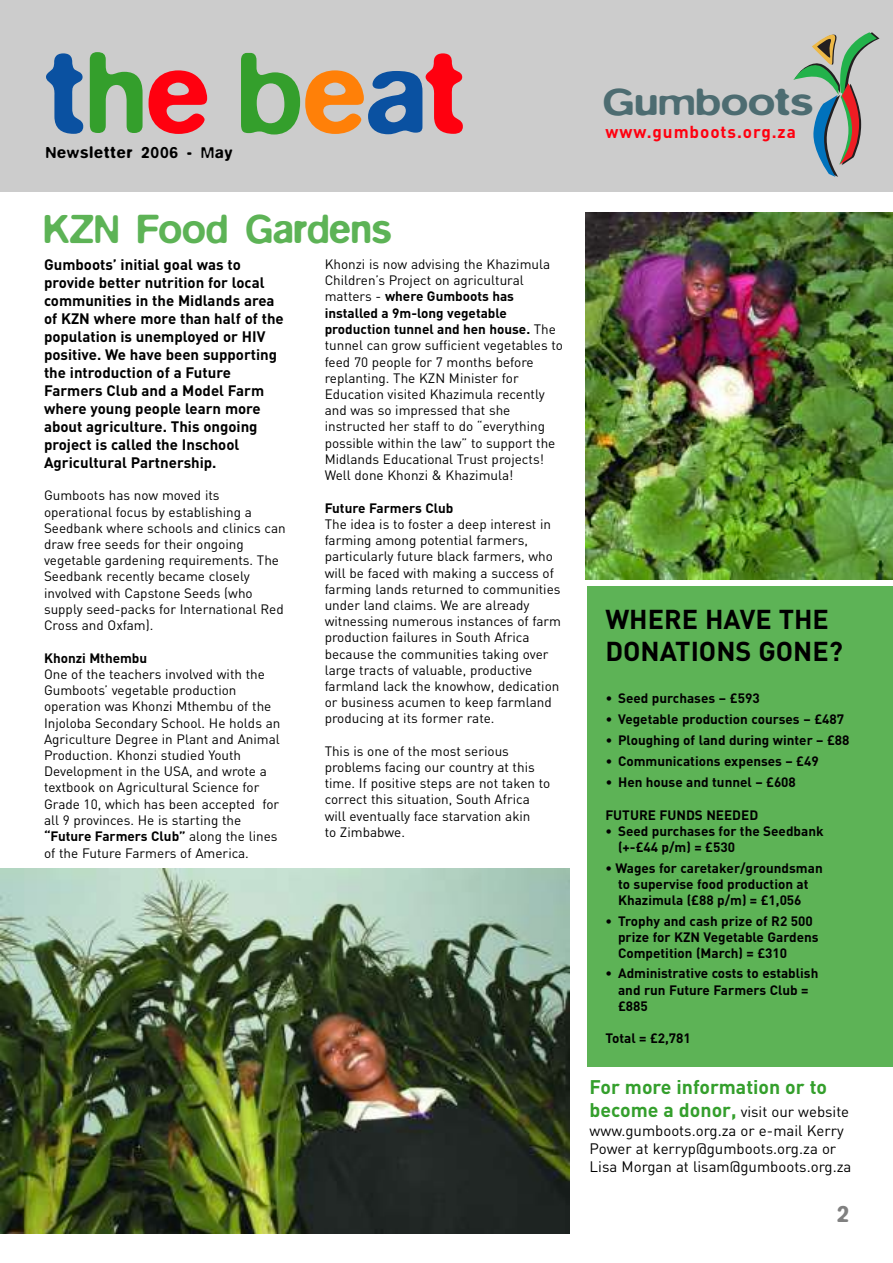
<style>
.page{position:relative;width:893px;height:1263px;background:#fff}
.page>*{position:absolute;margin:0;border:0;box-sizing:border-box;transform-origin:0 0}
.t1{font:500 117.15px "Blur";color:#0a51a1}
.t2{font:500 41.55px "Blur";color:#5db356;scale:.96 1}
.t3{font:500 38.7px "Blur";color:#4d6c71;scale:1.18 1}
.t4{font:700 27px/32.4px "DIN";color:#000}
.t5{font:500 24px "Blur";color:#808080}
.t6{font:700 19.5px "DIN";color:#349f2c}
.t7{font:700 17.1px "DIN";letter-spacing:.055em;color:#ff000f}
.t8{font:500 16.5px "Blur";letter-spacing:.055em;color:#000}
.t9{font:700 15px/18px "DIN";color:#000}
.t10{font:15px/19.4px "DIN";color:#000}
.t11{font:13.5px/16.2px "DIN";color:#000}
.t12{font:700 13.5px/16.2px "DIN";color:#000}
.s1{color:#349f2c}
.s2{color:#ff000f}
.s3{color:#ff8008}
.s4{font-weight:700}
.s5{font-weight:400}
.s6{font-weight:700;font-size:19.5px;color:#349f2c}
</style>
<div class="page">
<div style="left:0;top:0;width:893px;height:192px;background:#ccc"></div>
<svg style="left:793px;top:32px;width:86px;height:145px"></svg>
<div style="left:587px;top:586px;width:306px;height:481px;background:#5db356"></div>
<img style="left:1px;top:868px;width:569px;height:366px">
<img style="left:585px;top:213px;width:308px;height:366px">
<h1 class="t1" style="left:46px;top:24px;width:420px">t<span class="s1">h</span><span class="s2">e</span> <span class="s1">b</span><span class="s3">e</span>a<span class="s2">t</span></h1>
<p class="t8" style="left:46px;top:143px;width:188px">Newsletter 2006 - May</p>
<h2 class="t2" style="left:44px;top:204px;width:365px">KZN Food Gardens</h2>
<p class="t9" style="left:44px;top:255px;width:241px">Gumboots’ initial goal was to provide better nutrition for local communities in the Midlands area of KZN where more than half of the population is unemployed or HIV positive. We have been supporting the introduction of a Future<br>Farmers Club and a Model Farm where young people learn more about agriculture. This ongoing project is called the Inschool<br>Agricultural Partnership.</p>
<p class="t11" style="left:44px;top:488px;width:243px">Gumboots has now moved its operational focus by establishing a Seedbank where schools and clinics can draw free seeds for their ongoing vegetable gardening requirements. The Seedbank recently became closely involved with Capstone Seeds (who supply seed-packs for International Red Cross and Oxfam).</p>
<p class="t12" style="left:44px;top:650px;width:105px">Khonzi Mthembu</p>
<p class="t11" style="left:44px;top:666px;width:238px">One of the teachers involved with the Gumboots’ vegetable production operation was Khonzi Mthembu of the Injoloba Secondary School. He holds an Agriculture Degree in Plant and Animal Production. Khonzi studied Youth Development in the USA, and wrote a textbook on Agricultural Science for Grade 10, which has been accepted for all 9 provinces. He is starting the <span class="s4">“Future Farmers Club”</span> along the lines of the Future Farmers of America.</p>
<p class="t11" style="left:325px;top:256px;width:240px">Khonzi is now advising the Khazimula Children’s Project on agricultural matters - <span class="s4">where Gumboots has installed a 9m-long vegetable production tunnel and hen house.</span> The tunnel can grow sufficient vegetables to feed 70 people for 7 months before replanting. The KZN Minister for Education visited Khazimula recently and was so impressed that she instructed her staff to do “everything possible within the law” to support the Midlands Educational Trust projects!<br>Well done Khonzi &amp; Khazimula!</p>
<p class="t12" style="left:325px;top:500px;width:130px">Future Farmers Club</p>
<p class="t11" style="left:325px;top:516px;width:238px">The idea is to foster a deep interest in farming among potential farmers, particularly future black farmers, who will be faced with making a success of farming lands returned to communities under land claims. We are already witnessing numerous instances of farm production failures in South Africa because the communities taking over large tracts of valuable, productive farmland lack the knowhow, dedication or business acumen to keep farmland producing at its former rate.</p>
<p class="t11" style="left:325px;top:743px;width:227px">This is one of the most serious problems facing our country at this time. If positive steps are not taken to correct this situation, South Africa will eventually face starvation akin<br>to Zimbabwe.</p>
<h3 class="t3" style="left:603px;top:79px;width:180px">Gumboots</h3>
<p class="t7" style="left:605px;top:122px;width:192px">www.gumboots.org.za</p>
<h3 class="t4" style="left:605px;top:603px;width:239px">WHERE HAVE THE<br>DONATIONS GONE?</h3>
<p class="t12" style="left:605px;top:690px;width:156px"><span class="s5">•</span> Seed purchases – £593</p>
<p class="t12" style="left:605px;top:711px;width:240px"><span class="s5">•</span> Vegetable production courses – £487</p>
<p class="t12" style="left:605px;top:732px;width:246px"><span class="s5">•</span> Ploughing of land during winter – £88</p>
<p class="t12" style="left:605px;top:753px;width:215px"><span class="s5">•</span> Communications expenses – £49</p>
<p class="t12" style="left:605px;top:774px;width:192px"><span class="s5">•</span> Hen house and tunnel – £608</p>
<p class="t12" style="left:605px;top:807px;width:154px">FUTURE FUNDS NEEDED</p>
<p class="t12" style="left:618px;top:823px;width:207px;text-indent:-13px">• Seed purchases for the Seedbank (+-£44 p/m) = £530</p>
<p class="t12" style="left:618px;top:860px;width:206px;text-indent:-13px">• Wages for caretaker/groundsman to supervise food production at<br>Khazimula (£88 p/m) = £1,056</p>
<p class="t12" style="left:618px;top:913px;width:202px;text-indent:-13px">• Trophy and cash prize of R2 500 prize for KZN Vegetable Gardens<br>Competition (March) = £310</p>
<p class="t12" style="left:618px;top:966px;width:202px;text-indent:-13px">• Administrative costs to establish and run Future Farmers Club = £885</p>
<p class="t12" style="left:605px;top:1030px;width:87px">Total = £2,781</p>
<h3 class="t6" style="left:590px;top:1075px;width:239px">For more information or to</h3>
<p class="t10" style="left:590px;top:1102px;width:261px"><span class="s6">become a donor,</span> visit our website www.gumboots.org.za or e-mail Kerry</p>
<p class="t10" style="left:590px;top:1140px;width:263px;line-height:18px">Power at kerryp@gumboots.org.za or<br>Lisa Morgan at lisam@gumboots.org.za</p>
<h3 class="t5" style="left:837px;top:1199px;width:13px">2</h3>
</div>
